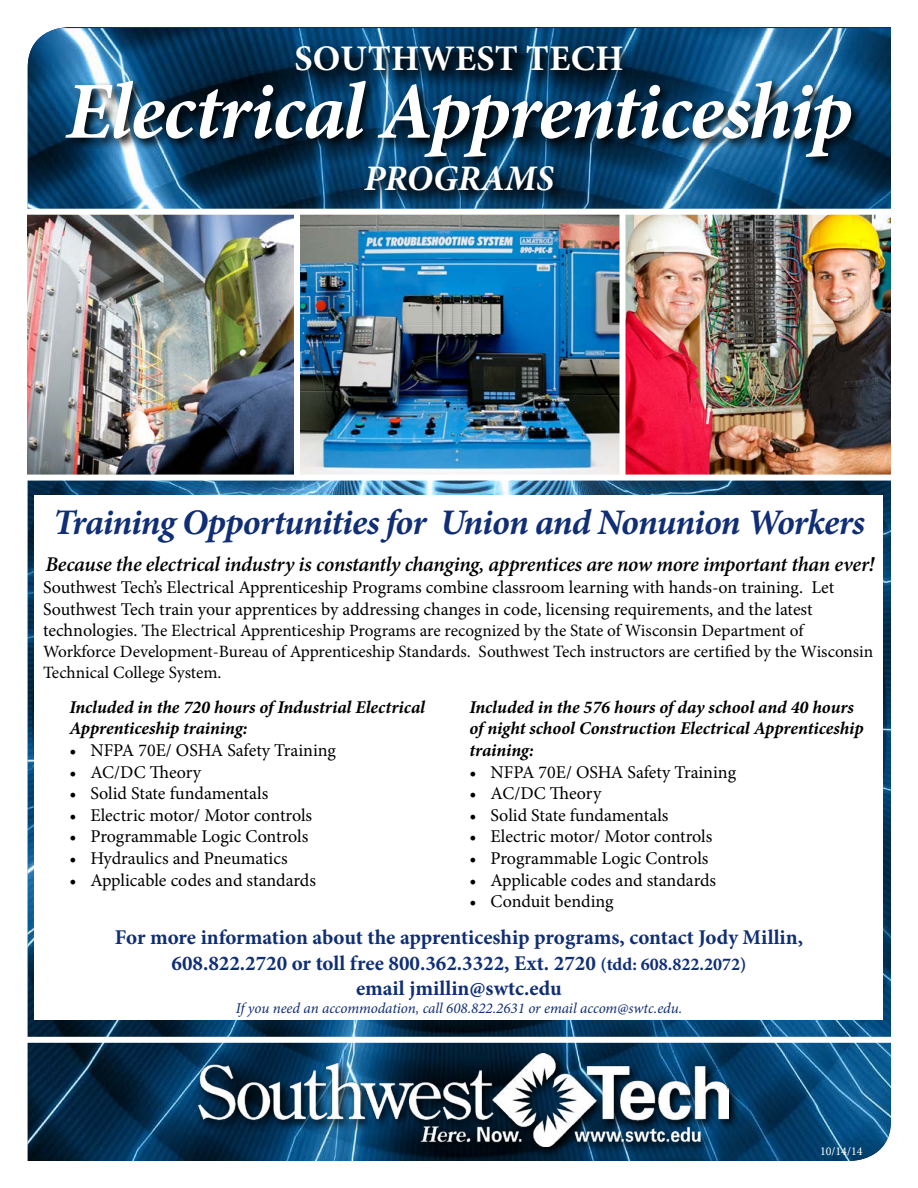
<style>
.page{position:relative;width:918px;height:1188px;background:#fff}
.page>*{position:absolute;margin:0;border:0;box-sizing:border-box;transform-origin:0 0}
.t1{font:italic 700 81px "Minion Pro";letter-spacing:-.02em;color:#fff}
.t2{font:italic 700 36px "Minion Pro";letter-spacing:-.025em;color:#0f2e75}
.t3{font:700 36px "Minion Pro";letter-spacing:.01em;color:#fff}
.t4{font:italic 700 36px "Minion Pro";letter-spacing:-.01em;color:#fff}
.t5{font:700 21px/25.2px "Minion Pro";color:#0f2e75;text-align:center}
.t6{font:italic 600 21px "Minion Pro";letter-spacing:-.015em;color:#000}
.t7{font:18px/21.6px "Minion Pro";color:#000}
.t8{font:italic 700 18px/21.6px "Minion Pro";letter-spacing:-.005em;color:#000}
.t9{font:17.25px/20.7px "Minion Pro";color:#000}
.t10{font:italic 15px "Minion Pro";letter-spacing:-.005em;color:#0f2e75}
.t11{font:12px "Minion Pro";color:#fff}
.s1{font-size:18px}
</style>
<div class="page">
<img style="left:28px;top:28px;width:863px;height:1133px">
<svg style="left:63px;top:43px;width:801px;height:161px;background:#114062"></svg>
<img style="left:300px;top:215px;width:320px;height:260px">
<img style="left:626px;top:215px;width:265px;height:260px">
<img style="left:27px;top:215px;width:267px;height:260px">
<div style="left:294px;top:210px;width:6px;height:270px;background:#fff"></div>
<div style="left:620px;top:210px;width:6px;height:270px;background:#fff"></div>
<div style="left:27px;top:209px;width:864px;height:6px;background:#fff"></div>
<div style="left:27px;top:475px;width:880px;height:6px;background:#fff"></div>
<div style="left:35px;top:495px;width:848px;height:525px;background:#fff"></div>
<div style="left:19px;top:1037px;width:881px;height:6px;background:#fff"></div>
<svg style="left:195px;top:1051px;width:546px;height:109px;background:#073455"></svg>
<img style="left:199px;top:1054px;width:529px;height:93px">
<h2 class="t3" style="left:294px;top:34px;width:331px">SOUTHWEST TECH</h2>
<h1 class="t1" style="left:65px;top:54px;width:789px">Electrical Apprenticeship</h1>
<h2 class="t4" style="left:364px;top:153px;width:191px">PROGRAMS</h2>
<h2 class="t2" style="left:53px;top:497px;width:813px">Training Opportunities for Union and Nonunion Workers</h2>
<p class="t6" style="left:45px;top:550px;width:831px">Because the electrical industry is constantly changing, apprentices are now more important than ever!</p>
<p class="t7" style="left:43px;top:576px;width:793px">Southwest Tech’s Electrical Apprenticeship Programs combine classroom learning with hands-on training. Let<br>Southwest Tech train your apprentices by addressing changes in code, licensing requirements, and the latest</p>
<p class="t9" style="left:43px;top:620px;width:832px"><span class="s1">technologies.</span> The Electrical Apprenticeship Programs are recognized by the State of Wisconsin Department of<br>Workforce Development-Bureau of Apprenticeship Standards. Southwest Tech instructors are certified by the Wisconsin<br>Technical College System.</p>
<p class="t8" style="left:69px;top:696px;width:357px">Included in the 720 hours of Industrial Electrical<br>Apprenticeship training:</p>
<p class="t7" style="left:69px;top:739px;width:268px">• NFPA 70E/ OSHA Safety Training</p>
<p class="t7" style="left:69px;top:761px;width:133px">• AC/DC Theory</p>
<p class="t7" style="left:69px;top:783px;width:200px">• Solid State fundamentals</p>
<p class="t7" style="left:69px;top:804px;width:244px">• Electric motor/ Motor controls</p>
<p class="t7" style="left:69px;top:826px;width:240px">• Programmable Logic Controls</p>
<p class="t7" style="left:69px;top:847px;width:220px">• Hydraulics and Pneumatics</p>
<p class="t7" style="left:69px;top:869px;width:248px">• Applicable codes and standards</p>
<p class="t8" style="left:470px;top:696px;width:396px">Included in the 576 hours of day school and 40 hours of night school Construction Electrical Apprenticeship training:</p>
<p class="t7" style="left:470px;top:761px;width:268px">• NFPA 70E/ OSHA Safety Training</p>
<p class="t7" style="left:470px;top:783px;width:133px">• AC/DC Theory</p>
<p class="t7" style="left:470px;top:804px;width:200px">• Solid State fundamentals</p>
<p class="t7" style="left:470px;top:826px;width:244px">• Electric motor/ Motor controls</p>
<p class="t7" style="left:470px;top:847px;width:240px">• Programmable Logic Controls</p>
<p class="t7" style="left:470px;top:869px;width:248px">• Applicable codes and standards</p>
<p class="t7" style="left:470px;top:891px;width:146px">• Conduit bending</p>
<p class="t5" style="left:115px;top:925px;width:690px">For more information about the apprenticeship programs, contact Jody Millin,<br>608.822.2720 or toll free 800.362.3322, Ext. 2720 <span class="s1">(tdd: 608.822.2072)<br></span>email jmillin@swtc.edu</p>
<p class="t10" style="left:236px;top:998px;width:448px">If you need an accommodation, call 608.822.2631 or email accom@swtc.edu.</p>
<p class="t11" style="left:820px;top:1143px;width:44px">10/14/14</p>
</div>
